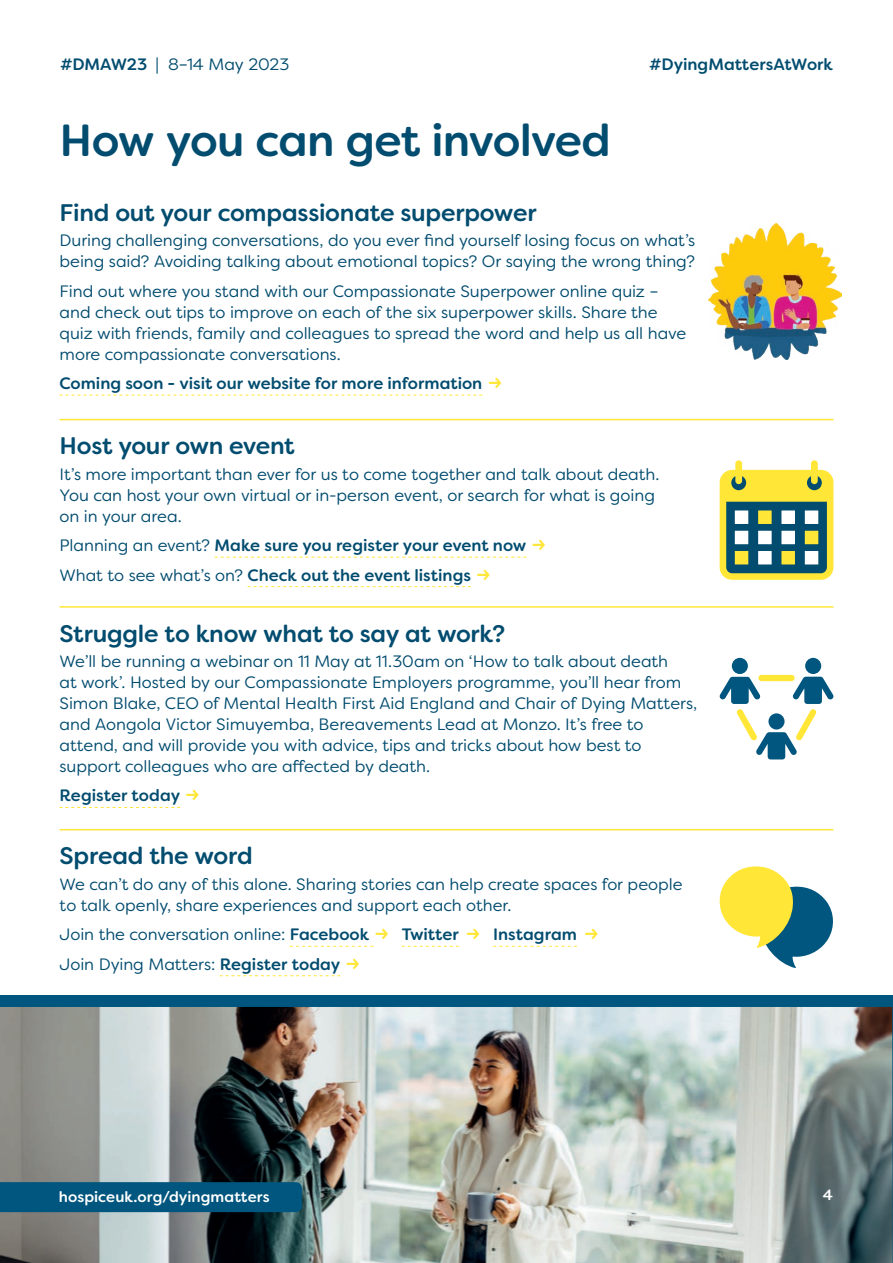
<style>
.page{position:relative;width:893px;height:1263px;background:#fff}
.page>*{position:absolute;margin:0;border:0;box-sizing:border-box;transform-origin:0 0}
.t1{font:500 45px "Filson Soft";letter-spacing:-.025em;color:#024c6f}
.t2{font:500 24px "Filson Soft";letter-spacing:-.01em;color:#024c6f}
.t3{font:16.5px/21px "Filson Soft";color:#024c6f}
.t4{font:500 16.5px/29.5px "Filson Soft";color:#024c6f}
.t5{font:500 15px "Filson Soft";letter-spacing:.005em;color:#fff}
.s1{font-weight:500}
.s2{font-size:24px;color:#ffe637}
.s3{font-weight:400}
.s4{font-weight:500;font-size:24px;color:#ffe637}
</style>
<div class="page">
<div style="left:0;top:995px;width:893px;height:268px;background:#00567e"></div>
<img style="left:0;top:1007px;width:893px;height:256px">
<svg style="left:60px;top:395px;width:422px;height:1px"></svg>
<hr style="left:60px;top:419px;width:773px;height:1px;background:#ffe637">
<svg style="left:215px;top:557px;width:311px;height:1px"></svg>
<svg style="left:248px;top:586px;width:223px;height:1px"></svg>
<hr style="left:60px;top:606px;width:773px;height:2px;background:#ffe637">
<svg style="left:60px;top:807px;width:120px;height:1px"></svg>
<hr style="left:60px;top:829px;width:773px;height:1px;background:#ffe637">
<svg style="left:290px;top:946px;width:83px;height:1px"></svg>
<svg style="left:402px;top:946px;width:57px;height:1px"></svg>
<svg style="left:493px;top:946px;width:84px;height:1px"></svg>
<svg style="left:220px;top:975px;width:120px;height:1px"></svg>
<svg style="left:719px;top:866px;width:114px;height:102px"></svg>
<svg style="left:720px;top:460px;width:113px;height:120px;background:#8ca265"></svg>
<div style="left:735px;top:510px;width:13px;height:14px;background:#fff"></div>
<div style="left:758px;top:510px;width:14px;height:14px;background:#ffe637"></div>
<div style="left:781px;top:510px;width:14px;height:14px;background:#fff"></div>
<div style="left:805px;top:510px;width:13px;height:14px;background:#fff"></div>
<div style="left:735px;top:531px;width:13px;height:13px;background:#fff"></div>
<div style="left:735px;top:551px;width:13px;height:13px;background:#ffe637"></div>
<div style="left:758px;top:531px;width:14px;height:13px;background:#fff"></div>
<div style="left:758px;top:551px;width:14px;height:13px;background:#fff"></div>
<div style="left:781px;top:531px;width:14px;height:13px;background:#fff"></div>
<div style="left:781px;top:551px;width:14px;height:13px;background:#ffe637"></div>
<div style="left:805px;top:531px;width:13px;height:13px;background:#ffe637"></div>
<div style="left:805px;top:551px;width:13px;height:13px;background:#fff"></div>
<div style="left:732px;top:658px;width:16px;height:16px;background:#00567e;border-radius:50%"></div>
<div style="left:805px;top:658px;width:16px;height:16px;background:#00567e;border-radius:50%"></div>
<div style="left:758px;top:675px;width:37px;height:6px;background:#ffe637;border-radius:3px"></div>
<svg style="left:719px;top:677px;width:115px;height:82px"></svg>
<img style="left:708px;top:223px;width:134px;height:136px">
<svg style="left:0;top:1182px;width:302px;height:30px"></svg>
<p class="t3" style="left:60px;top:54px;width:231px"><span class="s1">#DMAW23</span> | 8–14 May 2023</p>
<p class="t4" style="left:649px;top:49px;width:185px">#DyingMattersAtWork</p>
<h1 class="t1" style="left:60px;top:111px;width:553px">How you can get involved</h1>
<h2 class="t2" style="left:60px;top:197px;width:479px">Find out your compassionate superpower</h2>
<p class="t3" style="left:60px;top:230px;width:637px">During challenging conversations, do you ever find yourself losing focus on what’s being said? Avoiding talking about emotional topics? Or saying the wrong thing?</p>
<p class="t3" style="left:60px;top:280px;width:628px">Find out where you stand with our Compassionate Superpower online quiz – and check out tips to improve on each of the six superpower skills. Share the quiz with friends, family and colleagues to spread the word and help us all have more compassionate conversations.</p>
<p class="t4" style="left:60px;top:369px;width:445px">Coming soon - visit our website for more information <span class="s2">→</span></p>
<h2 class="t2" style="left:60px;top:430px;width:237px">Host your own event</h2>
<p class="t3" style="left:60px;top:463px;width:601px">It’s more important than ever for us to come together and talk about death.<br>You can host your own virtual or in-person event, or search for what is going on in your area.</p>
<p class="t4" style="left:60px;top:531px;width:489px"><span class="s3">Planning an event?</span> Make sure you register your event now <span class="s2">→<br></span><span class="s3">What to see what’s on?</span> Check out the event listings <span class="s2">→</span></p>
<h2 class="t2" style="left:60px;top:618px;width:447px">Struggle to know what to say at work?</h2>
<p class="t3" style="left:60px;top:650px;width:639px">We’ll be running a webinar on 11 May at 11.30am on ‘How to talk about death<br>at work’. Hosted by our Compassionate Employers programme, you’ll hear from Simon Blake, CEO of Mental Health First Aid England and Chair of Dying Matters, and Aongola Victor Simuyemba, Bereavements Lead at Monzo. It’s free to attend, and will provide you with advice, tips and tricks about how best to support colleagues who are affected by death.</p>
<p class="t4" style="left:60px;top:781px;width:142px">Register today <span class="s2">→</span></p>
<h2 class="t2" style="left:60px;top:840px;width:195px">Spread the word</h2>
<p class="t3" style="left:60px;top:873px;width:625px">We can’t do any of this alone. Sharing stories can help create spaces for people to talk openly, share experiences and support each other.</p>
<p class="t3" style="left:60px;top:919px;width:541px;line-height:29.5px">Join the conversation online: <span class="s1">Facebook</span> <span class="s4">→</span> <span class="s1">Twitter</span> <span class="s4">→</span> <span class="s1">Instagram</span> <span class="s4">→<br></span>Join Dying Matters: <span class="s1">Register today</span> <span class="s4">→</span></p>
<p class="t5" style="left:59px;top:1187px;width:212px">hospiceuk.org/dyingmatters</p>
<p class="t5" style="left:823px;top:1185px;width:12px">4</p>
</div>
